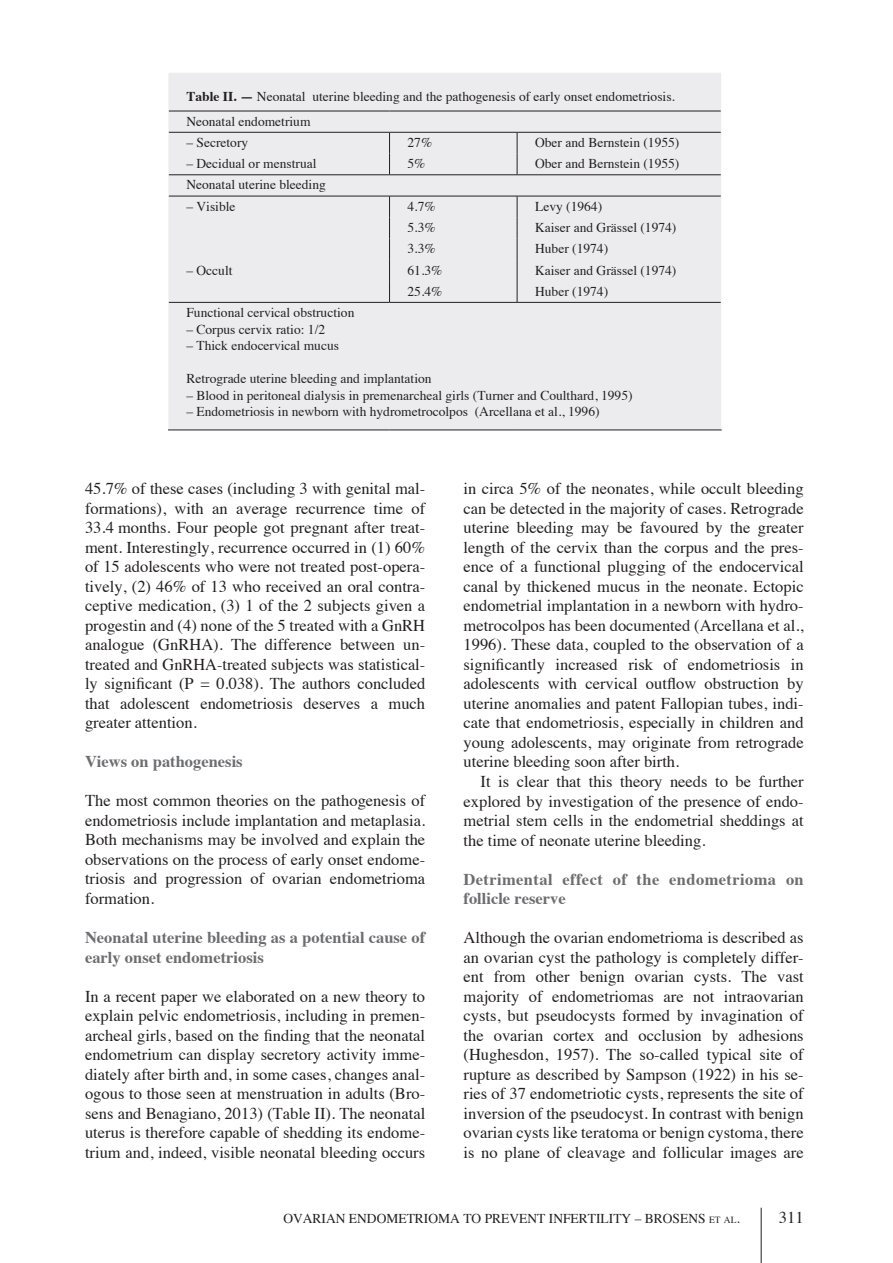
<style>
.page{position:relative;width:893px;height:1263px;background:#fff}
.page>*{position:absolute;margin:0;border:0;box-sizing:border-box;transform-origin:0 0}
.t1{font:16.5px/19.5px "Times";color:#231f20;text-align:justify}
.t2{font:700 16.5px/19.5px "Times";color:#6c6d70}
.t3{font:700 16.5px/19.5px "Times";letter-spacing:.025em;color:#6c6d70}
.t4{font:13.5px/24.8px "Times";color:#231f20}
.t5{font:13.5px "Times";color:#231f20}
.t6{font:9.45px "Times";color:#231f20}
.s1{font-weight:700}
.s2{font-size:13.5px}
</style>
<div class="page">
<hr style="left:761px;top:1208px;width:1px;height:55px;background:#231f20">
<div style="left:168px;top:73px;width:553px;height:356px;background:#ececee"></div>
<hr style="left:169px;top:111px;width:221px;height:1px;background:#231f20">
<hr style="left:390px;top:111px;width:127px;height:1px;background:#231f20">
<hr style="left:517px;top:111px;width:204px;height:1px;background:#231f20">
<hr style="left:169px;top:132px;width:221px;height:1px;background:#231f20">
<hr style="left:390px;top:132px;width:127px;height:1px;background:#231f20">
<hr style="left:517px;top:132px;width:204px;height:1px;background:#231f20">
<svg style="left:389px;top:132px;width:1px;height:43px"></svg>
<svg style="left:517px;top:132px;width:1px;height:43px"></svg>
<svg style="left:389px;top:197px;width:1px;height:105px"></svg>
<svg style="left:517px;top:197px;width:1px;height:105px"></svg>
<hr style="left:169px;top:302px;width:221px;height:1px;background:#231f20">
<hr style="left:390px;top:302px;width:127px;height:1px;background:#231f20">
<hr style="left:517px;top:302px;width:204px;height:1px;background:#231f20">
<hr style="left:168px;top:429px;width:222px;height:1px;background:#231f20">
<hr style="left:390px;top:429px;width:127px;height:1px;background:#231f20">
<hr style="left:517px;top:429px;width:205px;height:1px;background:#231f20">
<hr style="left:169px;top:175px;width:221px;height:1px;background:#231f20">
<hr style="left:390px;top:175px;width:127px;height:1px;background:#231f20">
<hr style="left:517px;top:175px;width:204px;height:1px;background:#231f20">
<hr style="left:169px;top:196px;width:221px;height:1px;background:#231f20">
<hr style="left:390px;top:196px;width:127px;height:1px;background:#231f20">
<hr style="left:517px;top:196px;width:204px;height:1px;background:#231f20">
<p class="t4" style="left:186px;top:83px;width:490px"><span class="s1">Table II. —</span> Neonatal uterine bleeding and the pathogenesis of early onset endometriosis.<br>Neonatal endometrium</p>
<p class="t4" style="left:186px;top:129px;width:63px">– Secretory</p>
<p class="t4" style="left:408px;top:129px;width:26px">27%</p>
<p class="t4" style="left:535px;top:129px;width:146px">Ober and Bernstein (1955)</p>
<p class="t4" style="left:186px;top:150px;width:132px">– Decidual or menstrual</p>
<p class="t4" style="left:408px;top:150px;width:19px">5%</p>
<p class="t4" style="left:535px;top:150px;width:146px">Ober and Bernstein (1955)</p>
<p class="t4" style="left:186px;top:171px;width:141px">Neonatal uterine bleeding</p>
<p class="t4" style="left:186px;top:193px;width:51px">– Visible</p>
<p class="t4" style="left:408px;top:193px;width:30px">4.7%</p>
<p class="t4" style="left:535px;top:193px;width:69px">Levy (1964)</p>
<p class="t4" style="left:408px;top:214px;width:30px">5.3%</p>
<p class="t4" style="left:535px;top:214px;width:143px">Kaiser and Grässel (1974)</p>
<p class="t4" style="left:408px;top:235px;width:30px">3.3%</p>
<p class="t4" style="left:535px;top:235px;width:75px">Huber (1974)</p>
<p class="t4" style="left:186px;top:256px;width:48px">– Occult</p>
<p class="t4" style="left:408px;top:256px;width:36px">61.3%</p>
<p class="t4" style="left:535px;top:256px;width:143px">Kaiser and Grässel (1974)</p>
<p class="t4" style="left:408px;top:278px;width:36px">25.4%</p>
<p class="t4" style="left:535px;top:278px;width:75px">Huber (1974)</p>
<p class="t4" style="left:186px;top:299px;width:169px">Functional cervical obstruction</p>
<p class="t4" style="left:186px;top:315px;width:140px">– Corpus cervix ratio: 1/2</p>
<p class="t4" style="left:186px;top:332px;width:154px">– Thick endocervical mucus</p>
<p class="t4" style="left:186px;top:365px;width:247px">Retrograde uterine bleeding and implantation</p>
<p class="t4" style="left:186px;top:381px;width:448px">– Blood in peritoneal dialysis in premenarcheal girls (Turner and Coulthard, 1995)</p>
<p class="t4" style="left:186px;top:398px;width:415px">– Endometriosis in newborn with hydrometrocolpos (Arcellana et al., 1996)</p>
<p class="t1" style="left:85px;top:478px;width:342px">45.7% of these cases (including 3 with genital mal&shy;formations), with an average recurrence time of 33.4 months. Four people got pregnant after treat&shy;ment. Interestingly, recurrence occurred in (1) 60% of 15 adolescents who were not treated post-opera&shy;tively, (2) 46% of 13 who received an oral contra&shy;ceptive medication, (3) 1 of the 2 subjects given a progestin and (4) none of the 5 treated with a GnRH analogue (GnRHA). The difference between un&shy;treated and GnRHA-treated subjects was statistical&shy;ly significant (P = 0.038). The authors concluded that adolescent endometriosis deserves a much greater attention.</p>
<p class="t2" style="left:85px;top:750px;width:159px">Views on pathogenesis</p>
<p class="t1" style="left:85px;top:790px;width:342px">The most common theories on the pathogenesis of endometriosis include implantation and metaplasia.<br>Both mechanisms may be involved and explain the observations on the process of early onset endome&shy;triosis and progression of ovarian endometrioma formation.</p>
<p class="t2" style="left:85px;top:926px;width:342px">Neonatal uterine bleeding as a potential cause of early onset endometriosis</p>
<p class="t1" style="left:85px;top:985px;width:342px">In a recent paper we elaborated on a new theory to explain pelvic endometriosis, including in premen&shy;archeal girls, based on the finding that the neonatal endometrium can display secretory activity imme&shy;diately after birth and, in some cases, changes anal&shy;ogous to those seen at menstruation in adults (Bro&shy;sens and Benagiano, 2013) (Table II). The neonatal uterus is therefore capable of shedding its endome&shy;trium and, indeed, visible neonatal bleeding occurs</p>
<p class="t1" style="left:463px;top:478px;width:342px">in circa 5% of the neonates, while occult bleeding can be detected in the majority of cases. Retrograde uterine bleeding may be favoured by the greater length of the cervix than the corpus and the pres&shy;ence of a functional plugging of the endocervical canal by thickened mucus in the neonate. Ectopic endometrial implantation in a newborn with hydro&shy;metrocolpos has been documented (Arcellana et al., 1996). These data, coupled to the observation of a significantly increased risk of endometriosis in adolescents with cervical outflow obstruction by uterine anomalies and patent Fallopian tubes, indi&shy;cate that endometriosis, especially in children and young adolescents, may originate from retrograde uterine bleeding soon after birth.</p>
<p class="t1" style="left:463px;top:770px;width:342px;text-indent:17px">It is clear that this theory needs to be further explored by investigation of the presence of endo&shy;metrial stem cells in the endometrial sheddings at the time of neonate uterine bleeding.</p>
<p class="t3" style="left:463px;top:867px;width:342px">Detrimental effect of the endometrioma on follicle reserve</p>
<p class="t1" style="left:463px;top:926px;width:342px">Although the ovarian endometrioma is described as an ovarian cyst the pathology is completely differ&shy;ent from other benign ovarian cysts. The vast majority of endometriomas are not intraovarian cysts, but pseudocysts formed by invagination of the ovarian cortex and occlusion by adhesions (Hughesdon, 1957). The so-called typical site of rupture as described by Sampson (1922) in his se&shy;ries of 37 endometriotic cysts, represents the site of inversion of the pseudocyst. In contrast with benign ovarian cysts like teratoma or benign cystoma, there is no plane of cleavage and follicular images are</p>
<p class="t5" style="left:283px;top:1206px;width:76px">OVARIAN ENDOMETR</p>
<p class="t5" style="left:424px;top:1206px;width:16px">IOMA</p>
<p class="t5" style="left:463px;top:1206px;width:66px">TO PREVENT</p>
<p class="t5" style="left:549px;top:1206px;width:32px">INFERT</p>
<p class="t5" style="left:596px;top:1206px;width:68px">ILITY – BROSENS</p>
<p class="t6" style="left:709px;top:1211px;width:32px">et al<span class="s2">.</span></p>
<p class="t1" style="left:779px;top:1206px;width:26px">311</p>
</div>
